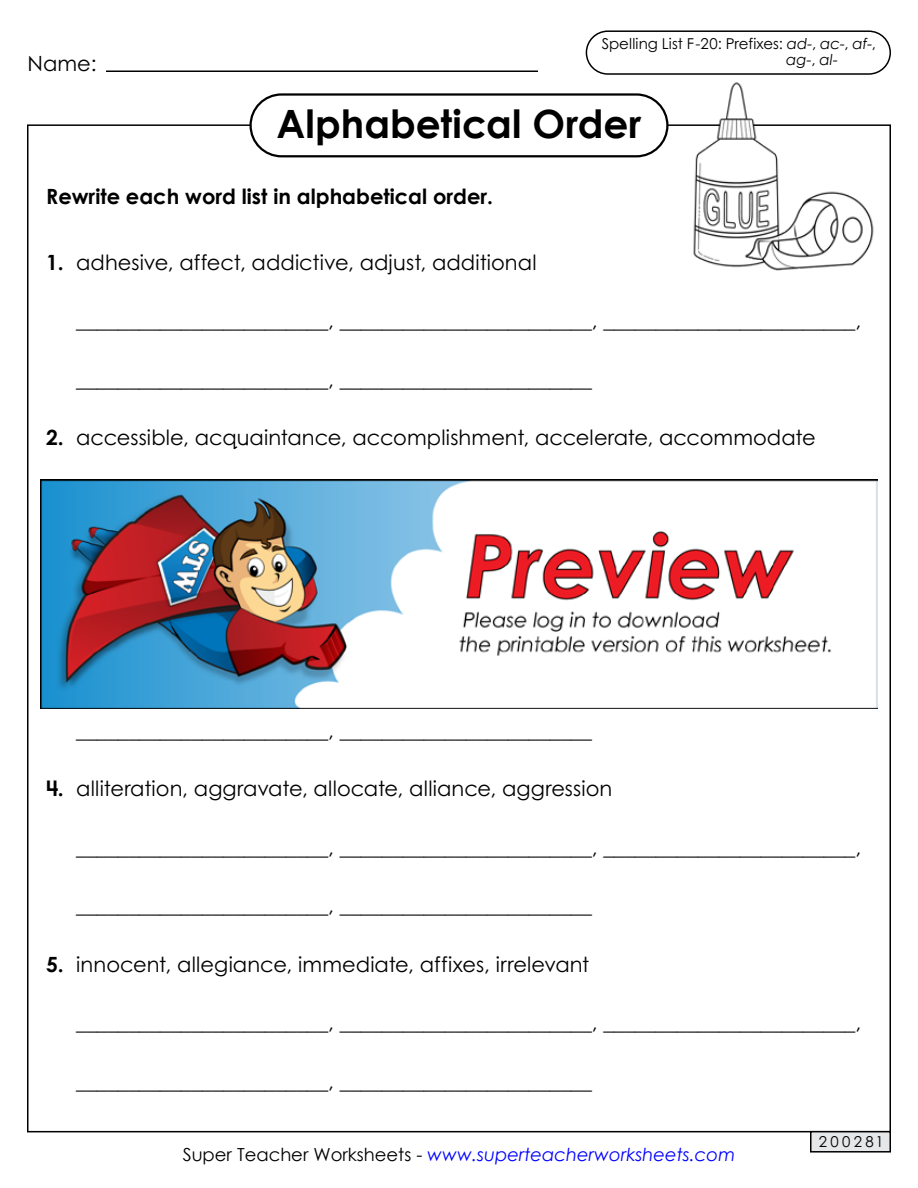
<style>
.page{position:relative;width:918px;height:1188px;background:#fff}
.page>*{position:absolute;margin:0;border:0;box-sizing:border-box;transform-origin:0 0}
.t1{font:700 39px "Century STW4";color:#000}
.t2{font:21px "Century STW4";color:#000}
.t3{font:700 21px "Century STW4";color:#000}
.t4{font:italic 18px "Century Gothic 2";color:#00f}
.t5{font:15px/15.8px "Century STW4";letter-spacing:.01em;color:#000}
.s1{font-style:italic}
.s2{font-weight:700}
.s3{font-style:normal;color:#000}
</style>
<div class="page">
<hr style="left:106px;top:70px;width:432px;height:2px;background:#000">
<div style="left:249px;top:93px;width:420px;height:64px;border:2px solid #000;border-radius:31px"></div>
<div style="left:811px;top:1132px;width:79px;height:20px;background:#e6e7e8"></div>
<div style="left:810px;top:1131px;width:81px;height:22px;border:2px solid #000"></div>
<div style="left:586px;top:30px;width:305px;height:45px;border:2px solid #000;border-radius:21px"></div>
<img style="left:685px;top:82px;width:195px;height:189px">
<img style="left:41px;top:480px;width:836px;height:228px">
<p class="t2" style="left:28px;top:49px;width:71px">Name:</p>
<p class="t5" style="left:786px;top:36px;width:91px;text-indent:-185px">Spelling List F-20: Prefixes: <span class="s1">ad-</span>, <span class="s1">ac-</span>, <span class="s1">af-</span>, <span class="s1">ag-</span>, <span class="s1">al-</span></p>
<h1 class="t1" style="left:277px;top:95px;width:366px">Alphabetical Order</h1>
<p class="t3" style="left:46px;top:181px;width:448px">Rewrite each word list in alphabetical order.</p>
<p class="t2" style="left:46px;top:247px;width:492px"><span class="s2">1.</span> adhesive, affect, addictive, adjust, additional</p>
<p class="t2" style="left:76px;top:306px;width:787px">________________________, ________________________, ________________________,</p>
<p class="t2" style="left:76px;top:364px;width:517px">________________________, ________________________</p>
<p class="t2" style="left:46px;top:423px;width:771px"><span class="s2">2.</span> accessible, acquaintance, accomplishment, accelerate, accommodate</p>
<p class="t2" style="left:76px;top:715px;width:517px">________________________, ________________________</p>
<p class="t2" style="left:46px;top:774px;width:568px"><span class="s2">4.</span> alliteration, aggravate, allocate, alliance, aggression</p>
<p class="t2" style="left:76px;top:832px;width:787px">________________________, ________________________, ________________________,</p>
<p class="t2" style="left:76px;top:891px;width:517px">________________________, ________________________</p>
<p class="t2" style="left:46px;top:949px;width:545px"><span class="s2">5.</span> innocent, allegiance, immediate, affixes, irrelevant</p>
<p class="t2" style="left:76px;top:1008px;width:787px">________________________, ________________________, ________________________,</p>
<p class="t2" style="left:76px;top:1066px;width:517px">________________________, ________________________</p>
<p class="t4" style="left:183px;top:1142px;width:554px"><span class="s3">Super Teacher Worksheets -</span> www.superteacherworksheets.com</p>
<p class="t5" style="left:819px;top:1134px;width:67px">200281</p>
</div>
